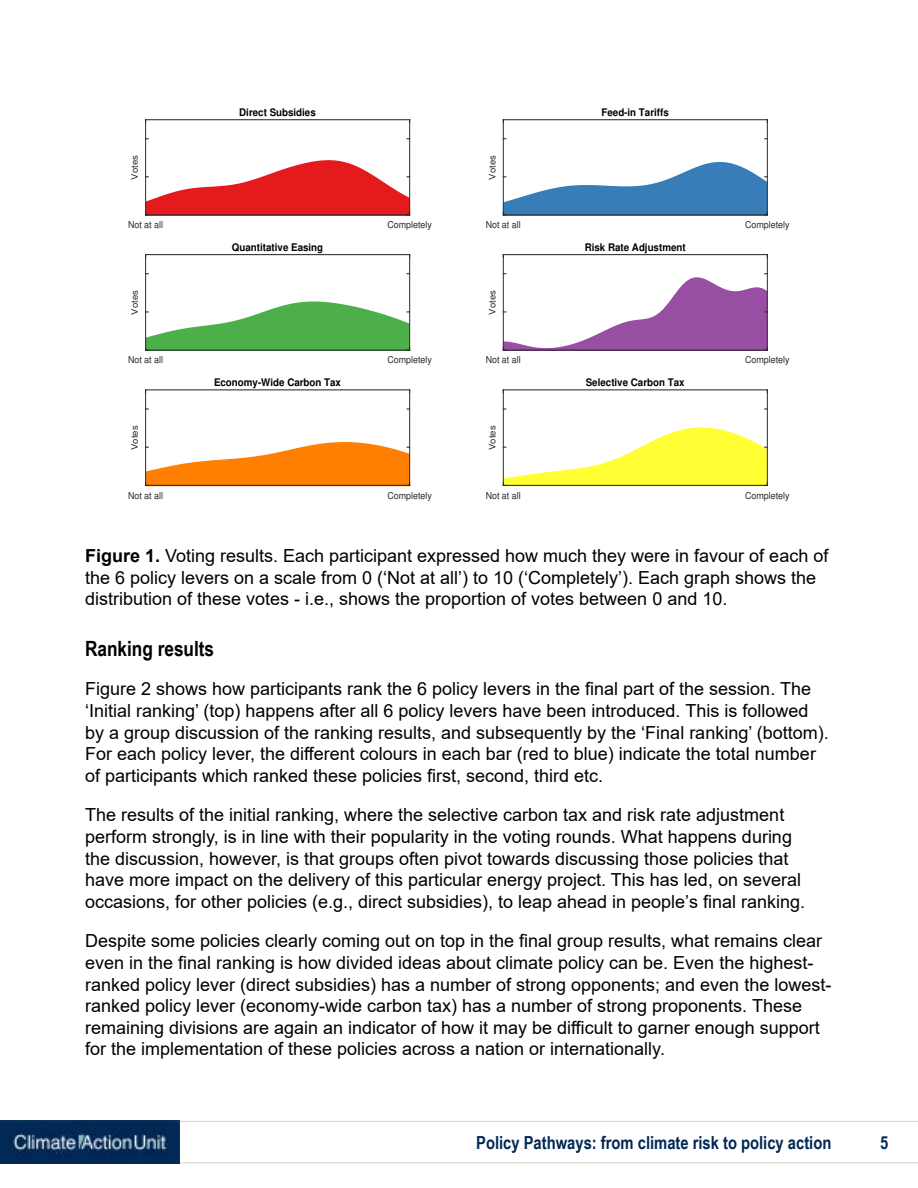
<style>
.page{position:relative;width:918px;height:1188px;background:#fff}
.page>*{position:absolute;margin:0;border:0;box-sizing:border-box;transform-origin:0 0}
.t1{font:700 21px "Arial Narrow";color:#000}
.t2{font:18px/21.6px "Arial";color:#000}
.t3{font:700 18px "Arial Narrow";color:#002855}
.t4{font:700 10.5px "Helvetica";color:#000;scale:.93 1}
.t5{font:9.45px "Helvetica";color:#262626;scale:.93 1}
.t6{font:8.85px "Helvetica";color:#262626;scale:1.07 1}
.s1{font-weight:700}
</style>
<div class="page">
<hr style="left:179px;top:1121px;width:739px;height:1px;background:#d6d2c4">
<hr style="left:179px;top:1162px;width:739px;height:1px;background:#d6d2c4">
<img style="left:1px;top:1121px;width:178px;height:42px">
<hr style="left:146px;top:119px;width:264px;height:1px;background:#262626">
<hr style="left:145px;top:120px;width:1px;height:95px;background:#262626">
<hr style="left:409px;top:120px;width:1px;height:95px;background:#262626">
<svg style="left:145px;top:159px;width:266px;height:57px"></svg>
<hr style="left:503px;top:119px;width:264px;height:1px;background:#262626">
<hr style="left:503px;top:120px;width:1px;height:95px;background:#262626">
<hr style="left:767px;top:120px;width:1px;height:95px;background:#262626">
<svg style="left:502px;top:161px;width:266px;height:55px"></svg>
<hr style="left:146px;top:254px;width:264px;height:1px;background:#262626">
<hr style="left:145px;top:255px;width:1px;height:95px;background:#262626">
<hr style="left:409px;top:255px;width:1px;height:95px;background:#262626">
<svg style="left:145px;top:301px;width:266px;height:50px"></svg>
<hr style="left:503px;top:254px;width:264px;height:1px;background:#262626">
<hr style="left:503px;top:255px;width:1px;height:95px;background:#262626">
<hr style="left:767px;top:255px;width:1px;height:95px;background:#262626">
<svg style="left:502px;top:273px;width:266px;height:78px"></svg>
<hr style="left:146px;top:390px;width:264px;height:1px;background:#262626">
<hr style="left:145px;top:390px;width:1px;height:95px;background:#262626">
<hr style="left:409px;top:390px;width:1px;height:95px;background:#262626">
<svg style="left:145px;top:441px;width:266px;height:45px"></svg>
<hr style="left:503px;top:390px;width:264px;height:1px;background:#262626">
<hr style="left:503px;top:390px;width:1px;height:95px;background:#262626">
<hr style="left:767px;top:390px;width:1px;height:95px;background:#262626">
<svg style="left:502px;top:427px;width:266px;height:59px"></svg>
<p class="t4" style="left:239px;top:108px;width:84px">Direct Subsidies</p>
<p class="t4" style="left:602px;top:108px;width:74px">Feed-in Tariffs</p>
<p class="t6" style="left:131px;top:180px;width:24px;rotate:-90deg">Votes</p>
<p class="t6" style="left:489px;top:180px;width:24px;rotate:-90deg">Votes</p>
<p class="t5" style="left:128px;top:221px;width:39px">Not at all</p>
<p class="t5" style="left:387px;top:221px;width:49px">Completely</p>
<p class="t5" style="left:486px;top:221px;width:39px">Not at all</p>
<p class="t5" style="left:745px;top:221px;width:49px">Completely</p>
<p class="t4" style="left:232px;top:243px;width:100px">Quantitative Easing</p>
<p class="t4" style="left:585px;top:243px;width:110px">Risk Rate Adjustment</p>
<p class="t6" style="left:131px;top:315px;width:24px;rotate:-90deg">Votes</p>
<p class="t6" style="left:489px;top:315px;width:24px;rotate:-90deg">Votes</p>
<p class="t5" style="left:128px;top:356px;width:39px">Not at all</p>
<p class="t5" style="left:387px;top:356px;width:49px">Completely</p>
<p class="t5" style="left:486px;top:356px;width:39px">Not at all</p>
<p class="t5" style="left:745px;top:356px;width:49px">Completely</p>
<p class="t4" style="left:214px;top:379px;width:138px">Economy-Wide Carbon Tax</p>
<p class="t4" style="left:586px;top:379px;width:108px">Selective Carbon Tax</p>
<p class="t6" style="left:131px;top:450px;width:24px;rotate:-90deg">Votes</p>
<p class="t6" style="left:489px;top:450px;width:24px;rotate:-90deg">Votes</p>
<p class="t5" style="left:128px;top:492px;width:39px">Not at all</p>
<p class="t5" style="left:387px;top:492px;width:49px">Completely</p>
<p class="t5" style="left:486px;top:492px;width:39px">Not at all</p>
<p class="t5" style="left:745px;top:492px;width:49px">Completely</p>
<p class="t2" style="left:85px;top:545px;width:745px"><span class="s1">Figure 1.</span> Voting results. Each participant expressed how much they were in favour of each of the 6 policy levers on a scale from 0 (‘Not at all’) to 10 (‘Completely’). Each graph shows the distribution of these votes - i.e., shows the proportion of votes between 0 and 10.</p>
<p class="t1" style="left:85px;top:632px;width:131px">Ranking results</p>
<p class="t2" style="left:85px;top:678px;width:745px">Figure 2 shows how participants rank the 6 policy levers in the final part of the session. The ‘Initial ranking’ (top) happens after all 6 policy levers have been introduced. This is followed by a group discussion of the ranking results, and subsequently by the ‘Final ranking’ (bottom).<br>For each policy lever, the different colours in each bar (red to blue) indicate the total number of participants which ranked these policies first, second, third etc.</p>
<p class="t2" style="left:85px;top:804px;width:722px">The results of the initial ranking, where the selective carbon tax and risk rate adjustment perform strongly, is in line with their popularity in the voting rounds. What happens during the discussion, however, is that groups often pivot towards discussing those policies that have more impact on the delivery of this particular energy project. This has led, on several occasions, for other policies (e.g., direct subsidies), to leap ahead in people’s final ranking.</p>
<p class="t2" style="left:85px;top:930px;width:748px">Despite some policies clearly coming out on top in the final group results, what remains clear even in the final ranking is how divided ideas about climate policy can be. Even the highest&shy;ranked policy lever (direct subsidies) has a number of strong opponents; and even the lowest&shy;ranked policy lever (economy-wide carbon tax) has a number of strong proponents. These remaining divisions are again an indicator of how it may be difficult to garner enough support for the implementation of these policies across a nation or internationally.</p>
<p class="t3" style="left:476px;top:1129px;width:357px">Policy Pathways: from climate risk to policy action</p>
<p class="t3" style="left:880px;top:1129px;width:10px">5</p>
</div>
